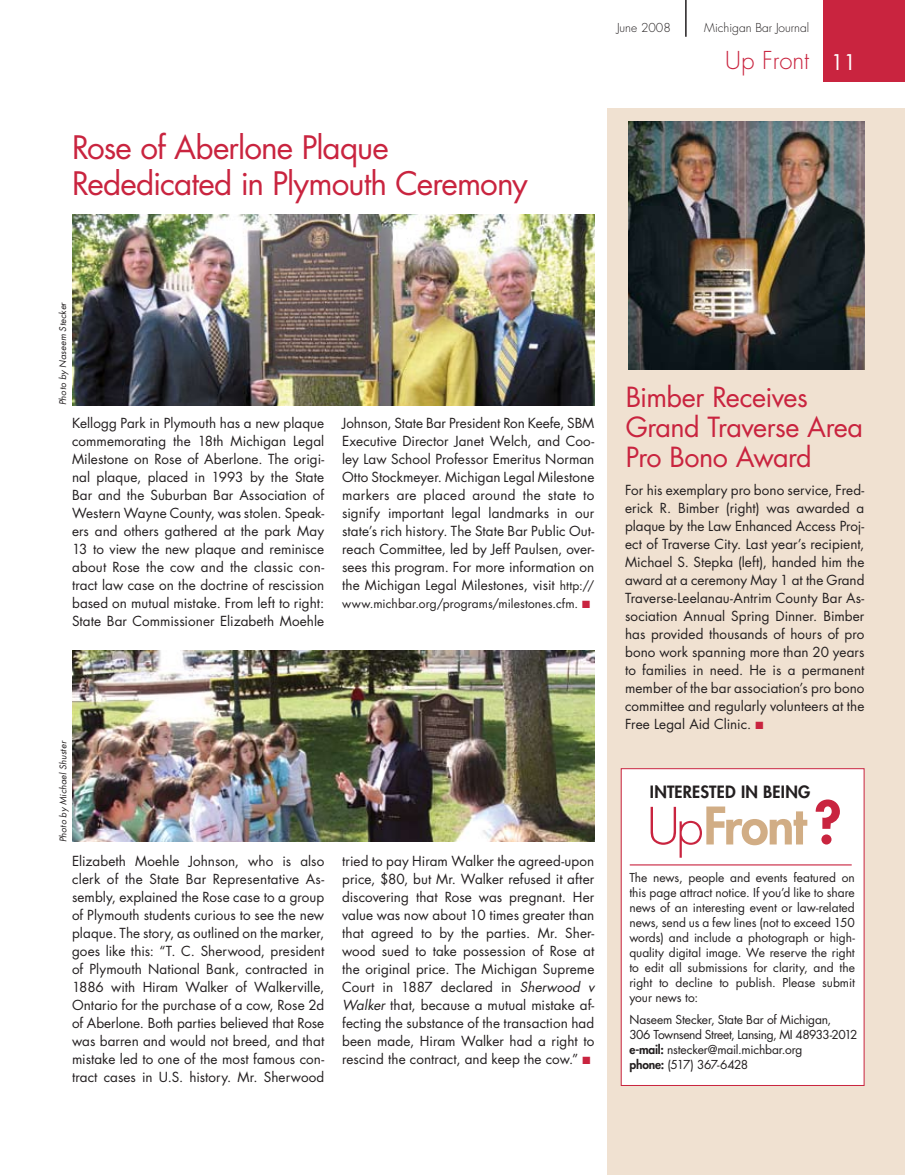
<style>
.page{position:relative;width:905px;height:1175px;background:#fff}
.page>*{position:absolute;margin:0;border:0;box-sizing:border-box;transform-origin:0 0}
.t1{font:31.5px/36px "Futura";letter-spacing:-.03em;color:#c9243f}
.t2{font:27px/30px "Futura";letter-spacing:-.025em;color:#c9243f}
.t3{font:300 24px "Futura";color:#c9243f}
.t4{font:800 16.5px "Futura";letter-spacing:.01em;color:#231f20}
.t5{font:13.5px/18px "Futura";letter-spacing:.005em;color:#231f20;text-align:justify}
.t6{font:12px/15px "Futura";letter-spacing:-.01em;color:#231f20;text-align:justify}
.t7{font:12px "Futura";letter-spacing:.01em;color:#231f20}
.t8{font:300 12px "Futura";color:#231f20}
.t9{font:italic 9px "Futura";letter-spacing:.015em;color:#231f20}
.s1{font-weight:400;font-size:21px;color:#fff}
.s2{font-size:12px}
.s3{color:#c9243f}
.s4{font-style:italic}
.s5{font-weight:800}
</style>
<div class="page">
<div style="left:823px;top:0;width:81px;height:82px;background:#c9243f"></div>
<hr style="left:685px;top:0;width:1px;height:37px;background:#231f20">
<div style="left:608px;top:108px;width:296px;height:1066px;background:#f0e1d1"></div>
<div style="left:621px;top:768px;width:243px;height:317px;background:#fff;border:1px solid #c9243f"></div>
<img style="left:72px;top:214px;width:522px;height:191px">
<img style="left:72px;top:650px;width:522px;height:192px">
<img style="left:628px;top:122px;width:236px;height:247px">
<hr style="left:629px;top:864px;width:222px;height:1px;background:#c9243f">
<svg style="left:650px;top:806px;width:157px;height:51px"></svg>
<svg style="left:815px;top:799px;width:24px;height:45px"></svg>
<h1 class="t1" style="left:72px;top:129px;width:457px">Rose of Aberlone Plaque<br>Rededicated in Plymouth Ceremony</h1>
<p class="t8" style="left:617px;top:20px;width:55px">June 2008</p>
<p class="t8" style="left:704px;top:20px;width:106px">Michigan Bar Journal</p>
<h3 class="t3" style="left:725px;top:45px;width:133px">Up Front <span class="s1">11</span></h3>
<p class="t9" style="left:57px;top:405px;width:104px;rotate:-90deg">Photo by Naseem Stecker</p>
<p class="t5" style="left:72px;top:414px;width:254px">Kellogg Park in Plymouth has a new plaque commemorating the 18th Michigan Legal Milestone on Rose of Aberlone. The origi&shy;nal plaque, placed in 1993 by the State Bar and the Suburban Bar Association of Western Wayne County, was stolen. Speak&shy;ers and others gathered at the park May 13 to view the new plaque and reminisce about Rose the cow and the classic con&shy;tract law case on the doctrine of rescission based on mutual mistake. From left to right:<br>State Bar Commissioner Elizabeth Moehle</p>
<p class="t5" style="left:342px;top:414px;width:254px">Johnson, State Bar President Ron Keefe, SBM Executive Director Janet Welch, and Coo&shy;ley Law School Professor Emeritus Norman Otto Stockmeyer. Michigan Legal Milestone markers are placed around the state to signify important legal landmarks in our state’s rich history. The State Bar Public Out&shy;reach Committee, led by Jeff Paulsen, over&shy;sees this program. For more information on the Michigan Legal Milestones, visit <span class="s2">http://</span></p>
<p class="t7" style="left:342px;top:595px;width:250px">www.michbar.org/programs/milestones.cfm. <span class="s3">■</span></p>
<p class="t9" style="left:57px;top:842px;width:103px;rotate:-90deg">Photo by Michael Shuster</p>
<p class="t5" style="left:72px;top:852px;width:254px">Elizabeth Moehle Johnson, who is also clerk of the State Bar Representative As&shy;sembly, explained the Rose case to a group of Plymouth students curious to see the new plaque. The story, as outlined on the marker, goes like this: “T. C. Sherwood, president of Plymouth National Bank, contracted in 1886 with Hiram Walker of Walkerville, Ontario for the purchase of a cow, Rose 2d of Aberlone. Both parties believed that Rose was barren and would not breed, and that mistake led to one of the most famous con&shy;tract cases in U.S. history. Mr. Sherwood</p>
<p class="t5" style="left:342px;top:852px;width:254px">tried to pay Hiram Walker the agreed-upon price, $80, but Mr. Walker refused it after discovering that Rose was pregnant. Her value was now about 10 times greater than that agreed to by the parties. Mr. Sher&shy;wood sued to take possession of Rose at the original price. The Michigan Supreme Court in 1887 declared in <span class="s4">Sherwood v Walker</span> that, because a mutual mistake af&shy;fecting the substance of the transaction had been made, Hiram Walker had a right to rescind the contract, and keep the cow.” <span class="s3">■</span></p>
<h2 class="t2" style="left:625px;top:381px;width:239px">Bimber Receives<br>Grand Traverse Area<br>Pro Bono Award</h2>
<p class="t5" style="left:625px;top:481px;width:241px">For his exemplary pro bono service, Fred&shy;erick R. Bimber (right) was awarded a plaque by the Law Enhanced Access Proj&shy;ect of Traverse City. Last year’s recipient, Michael S. Stepka (left), handed him the award at a ceremony May 1 at the Grand Traverse-Leelanau-Antrim County Bar As&shy;sociation Annual Spring Dinner. Bimber has provided thousands of hours of pro bono work spanning more than 20 years to families in need. He is a permanent member of the bar association’s pro bono committee and regularly volunteers at the Free Legal Aid Clinic. <span class="s3">■</span></p>
<p class="t4" style="left:650px;top:781px;width:162px">INTERESTED IN BEING</p>
<p class="t6" style="left:629px;top:870px;width:227px">The news, people and events featured on this page attract notice. If you’d like to share news of an interesting event or law-related news, send us a few lines (not to exceed 150 words) and include a photograph or high&shy;quality digital image. We reserve the right to edit all submissions for clarity, and the right to decline to publish. Please submit your news to:</p>
<p class="t6" style="left:629px;top:1011px;width:230px;text-align:left">Naseem Stecker, State Bar of Michigan,<br>306 Townsend Street, Lansing, MI 48933-2012 <span class="s5">e-mail:</span> nstecker@mail.michbar.org<br><span class="s5">phone:</span> (517) 367-6428</p>
</div>
